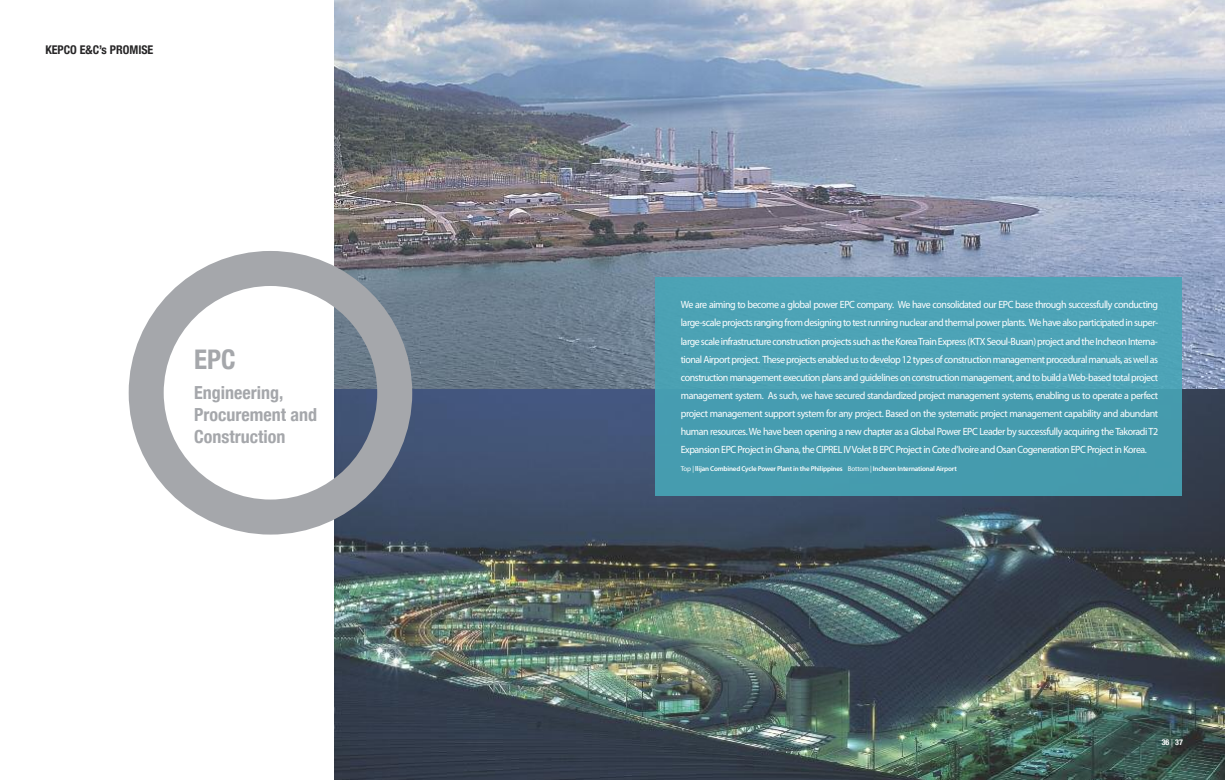
<style>
.page{position:relative;width:1225px;height:780px;background:#fff}
.page>*{position:absolute;margin:0;border:0;box-sizing:border-box;transform-origin:0 0}
.t1{font:700 condensed 27px "Helvetica Neue";color:#a5a7ab}
.t2{font:700 condensed 18px/22px "Helvetica Neue";color:#a5a7ab}
.t3{font:700 condensed 12px "Helvetica Neue";color:#272627}
.t4{font:10.5px/18px "Myriad Pro";letter-spacing:-.045em;color:#fff;text-align:justify;scale:.95 1}
.t5{font:700 condensed 8px "Helvetica Neue";color:#fff}
.t6{font:600 7px "Myriad Pro";letter-spacing:-.025em;color:#fff}
.s1{font-weight:400}
.s2{font-weight:300;font-stretch:normal}
</style>
<div class="page">
<img style="left:334px;top:0;width:891px;height:389px">
<img style="left:334px;top:389px;width:891px;height:391px">
<div style="left:655px;top:277px;width:527px;height:218px;background:#47a5b7"></div>
<svg style="left:129px;top:251px;width:283px;height:283px"></svg>
<p class="t3" style="left:45px;top:43px;width:109px">KEPCO E&amp;C’s PROMISE</p>
<h1 class="t1" style="left:194px;top:343px;width:43px">EPC</h1>
<h2 class="t2" style="left:194px;top:381px;width:124px">Engineering,<br>Procurement and<br>Construction</h2>
<p class="t4" style="left:681px;top:297px;width:504px">We are aiming to become a global power EPC company. We have consolidated our EPC base through successfully conducting large-scaleprojectsrangingfromdesigningtotestrunningnuclearandthermalpowerplants. Wehavealsoparticipatedinsuper&shy;largescaleinfrastructureconstructionprojectssuchastheKoreaTrainExpress(KTXSeoul-Busan)projectandtheIncheonInterna&shy;tional Airport project. These projects enabled us to develop 12 types of construction management procedural manuals, as well as construction management execution plans and guidelines on construction management, and to build aWeb-based total project management system. As such, we have secured standardized project management systems, enabling us to operate a perfect project management support system for any project. Based on the systematic project management capability and abundant human resources. We have been opening a new chapter as a Global Power EPC Leader by successfully acquiring the Takoradi T2<br>Expansion EPC Project in Ghana, the CIPREL IVVolet B EPC Project in Cote d’Ivoire and Osan Cogeneration EPC Project in Korea.</p>
<p class="t6" style="left:681px;top:465px;width:278px"><span class="s1">Top |</span> llijan Combined Cycle Power Plant in the Philippines <span class="s1">Bottom |</span> Incheon International Airport</p>
<p class="t5" style="left:1161px;top:737px;width:23px">36 <span class="s2">|</span> 37</p>
</div>
